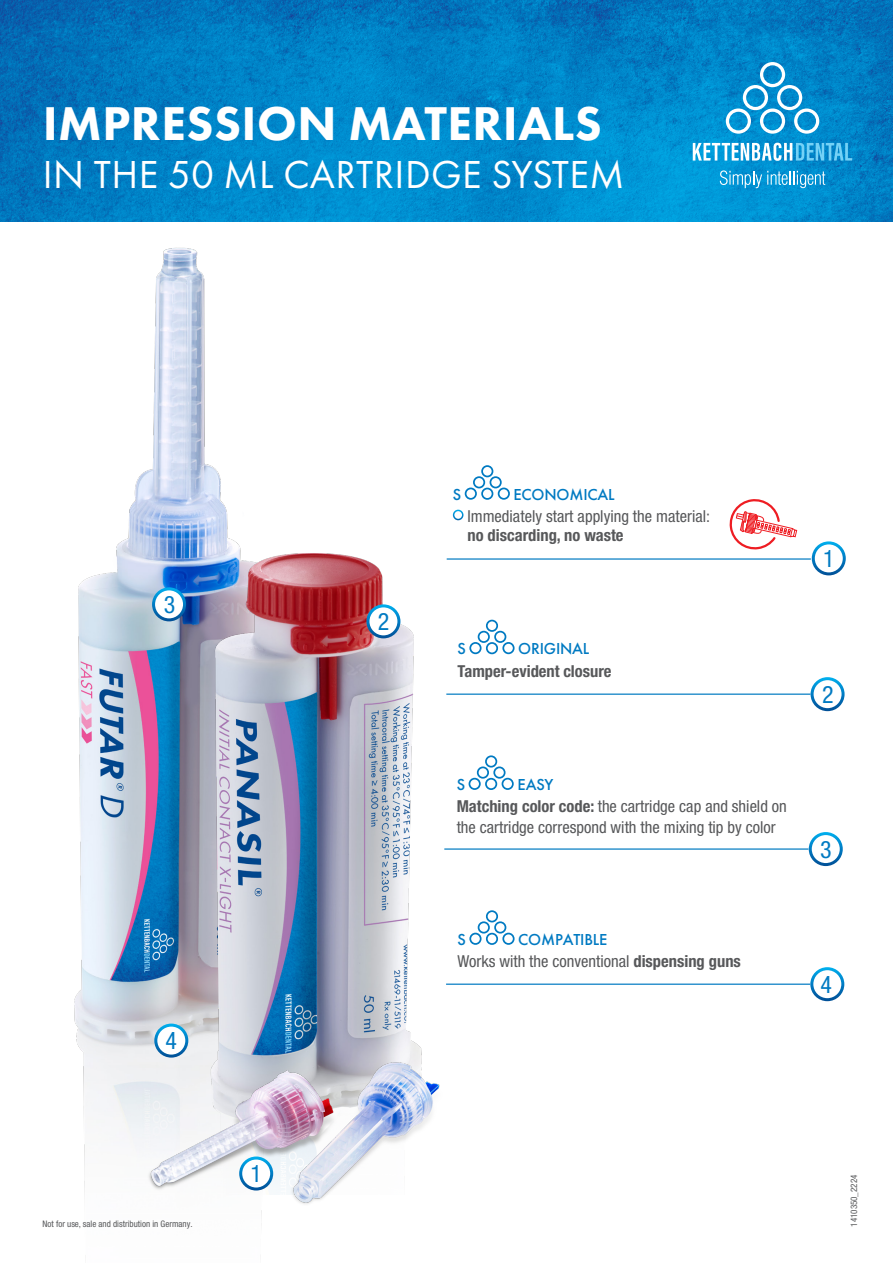
<style>
.page{position:relative;width:893px;height:1263px;background:#fff}
.page>*{position:absolute;margin:0;border:0;box-sizing:border-box;transform-origin:0 0}
.Sooo___Adjektiv_60pt{font:800 49.2px "Futura PT";letter-spacing:.01em;color:#fff}
.Sooo___Adjektiv_60pt-2{font:40.5px "Futura PT";letter-spacing:.01em;color:#fff}
.t1{font:condensed 24px "Helvetica Neue LTW1 G";color:#007ac2}
.t2{font:condensed 16.5px/22.4px "Helvetica Neue LT Pro";color:#57585a}
.t3{font:700 condensed 16.5px/22.4px "Helvetica Neue LTW1 G";color:#57585a}
.t4{font:500 16.5px "Futura PT";color:#007ac2}
.t5{font:condensed 9px "Helvetica Neue LT Pro";color:#57585a}
.s1{font-family:"Futura PT";font-weight:500;font-stretch:normal;color:#007ac2}
.s2{font-family:"Helvetica Neue LTW1 G";font-weight:700}
</style>
<div class="page">
<img style="left:0;top:0;width:893px;height:221px">
<svg style="left:693px;top:143px;width:159px;height:18px"></svg>
<svg style="left:720px;top:170px;width:105px;height:18px;background:#3aaadc"></svg>
<svg style="left:726px;top:62px;width:93px;height:72px"></svg>
<svg style="left:729px;top:499px;width:69px;height:51px"></svg>
<img style="left:0;top:161px;width:423px;height:1034px">
<img style="left:92px;top:449px;width:423px;height:745px">
<div style="left:368px;top:606px;width:31px;height:31px;background:#fff;border-radius:50%"></div>
<div style="left:366px;top:604px;width:34px;height:34px;border:3px solid #fff;border-radius:50%"></div>
<div style="left:810px;top:677px;width:35px;height:34px;border:3px solid #fff;border-radius:50%"></div>
<hr style="left:446px;top:693px;width:364px;height:2px;background:#007ac2">
<div style="left:469px;top:642px;width:13px;height:12px;border:2px solid #007ac2;border-radius:50%"></div>
<div style="left:486px;top:642px;width:12px;height:12px;border:2px solid #007ac2;border-radius:50%"></div>
<div style="left:502px;top:642px;width:13px;height:12px;border:2px solid #007ac2;border-radius:50%"></div>
<div style="left:478px;top:631px;width:12px;height:12px;border:2px solid #007ac2;border-radius:50%"></div>
<div style="left:494px;top:631px;width:12px;height:12px;border:2px solid #007ac2;border-radius:50%"></div>
<div style="left:486px;top:620px;width:12px;height:12px;border:2px solid #007ac2;border-radius:50%"></div>
<div style="left:810px;top:967px;width:34px;height:34px;border:3px solid #fff;border-radius:50%"></div>
<hr style="left:446px;top:983px;width:364px;height:2px;background:#007ac2">
<div style="left:469px;top:933px;width:13px;height:12px;border:2px solid #007ac2;border-radius:50%"></div>
<div style="left:486px;top:933px;width:12px;height:12px;border:2px solid #007ac2;border-radius:50%"></div>
<div style="left:502px;top:933px;width:13px;height:12px;border:2px solid #007ac2;border-radius:50%"></div>
<div style="left:478px;top:921px;width:12px;height:12px;border:2px solid #007ac2;border-radius:50%"></div>
<div style="left:494px;top:921px;width:12px;height:12px;border:2px solid #007ac2;border-radius:50%"></div>
<div style="left:486px;top:910px;width:12px;height:12px;border:2px solid #007ac2;border-radius:50%"></div>
<div style="left:809px;top:832px;width:34px;height:34px;border:3px solid #fff;border-radius:50%"></div>
<hr style="left:444px;top:848px;width:364px;height:2px;background:#007ac2">
<div style="left:469px;top:778px;width:12px;height:12px;border:2px solid #007ac2;border-radius:50%"></div>
<div style="left:485px;top:778px;width:12px;height:12px;border:2px solid #007ac2;border-radius:50%"></div>
<div style="left:502px;top:778px;width:12px;height:12px;border:2px solid #007ac2;border-radius:50%"></div>
<div style="left:477px;top:766px;width:12px;height:13px;border:2px solid #007ac2;border-radius:50%"></div>
<div style="left:493px;top:766px;width:12px;height:13px;border:2px solid #007ac2;border-radius:50%"></div>
<div style="left:485px;top:755px;width:12px;height:12px;border:2px solid #007ac2;border-radius:50%"></div>
<img style="left:141px;top:1051px;width:337px;height:166px">
<div style="left:154px;top:589px;width:31px;height:31px;background:#fff;border-radius:50%"></div>
<div style="left:152px;top:587px;width:34px;height:34px;border:3px solid #fff;border-radius:50%"></div>
<div style="left:241px;top:1158px;width:31px;height:31px;background:#fff;border-radius:50%"></div>
<div style="left:239px;top:1156px;width:34px;height:34px;border:3px solid #fff;border-radius:50%"></div>
<hr style="left:447px;top:558px;width:364px;height:2px;background:#007ac2">
<div style="left:465px;top:488px;width:12px;height:12px;border:2px solid #007ac2;border-radius:50%"></div>
<div style="left:481px;top:488px;width:12px;height:12px;border:2px solid #007ac2;border-radius:50%"></div>
<div style="left:498px;top:488px;width:12px;height:12px;border:2px solid #007ac2;border-radius:50%"></div>
<div style="left:473px;top:476px;width:12px;height:12px;border:2px solid #007ac2;border-radius:50%"></div>
<div style="left:490px;top:476px;width:12px;height:12px;border:2px solid #007ac2;border-radius:50%"></div>
<div style="left:481px;top:465px;width:12px;height:12px;border:2px solid #007ac2;border-radius:50%"></div>
<div style="left:453px;top:510px;width:10px;height:10px;border:2px solid #fff;border-radius:50%"></div>
<div style="left:812px;top:541px;width:34px;height:34px;border:3px solid #fff;border-radius:50%"></div>
<p class="Sooo___Adjektiv_60pt" style="left:43px;top:92px;width:561px">IMPRESSION MATERIALS</p>
<p class="Sooo___Adjektiv_60pt-2" style="left:43px;top:151px;width:583px">IN THE 50 ML CARTRIDGE SYSTEM</p>
<p class="t1" style="left:164px;top:590px;width:13px">3</p>
<p class="t1" style="left:166px;top:1026px;width:13px">4</p>
<p class="t5" style="left:43px;top:1218px;width:152px">Not for use, sale and distribution in Germany.</p>
<p class="t1" style="left:250px;top:1159px;width:13px">1</p>
<p class="t1" style="left:378px;top:607px;width:13px">2</p>
<p class="t4" style="left:453px;top:484px;width:10px">S</p>
<p class="t2" style="left:467px;top:483px;width:244px;line-height:21.9px;text-indent:46px"><span class="s1">ECONOMICAL<br></span>Immediately start applying the material:</p>
<p class="t3" style="left:467px;top:524px;width:158px">no discarding, no waste</p>
<p class="t3" style="left:458px;top:637px;width:155px;text-indent:61px"><span class="s1">ORIGINAL<br></span>Tamper-evident closure</p>
<p class="t4" style="left:458px;top:639px;width:10px">S</p>
<p class="t2" style="left:457px;top:773px;width:332px;text-indent:61px"><span class="s1">EASY<br></span><span class="s2">Matching color code:</span> the cartridge cap and shield on</p>
<p class="t2" style="left:457px;top:815px;width:321px">the cartridge correspond with the mixing tip by color</p>
<p class="t4" style="left:457px;top:774px;width:10px">S</p>
<p class="t2" style="left:458px;top:927px;width:285px;text-indent:61px"><span class="s1">COMPATIBLE<br></span>Works with the conventional <span class="s2">dispensing guns</span></p>
<p class="t4" style="left:458px;top:929px;width:10px">S</p>
<p class="t1" style="left:823px;top:544px;width:13px">1</p>
<p class="t1" style="left:822px;top:680px;width:13px">2</p>
<p class="t1" style="left:820px;top:835px;width:13px">3</p>
<p class="t1" style="left:820px;top:970px;width:13px">4</p>
<p class="t5" style="left:849px;top:1227px;width:54px;rotate:-90deg">1410350_2224</p>
</div>
